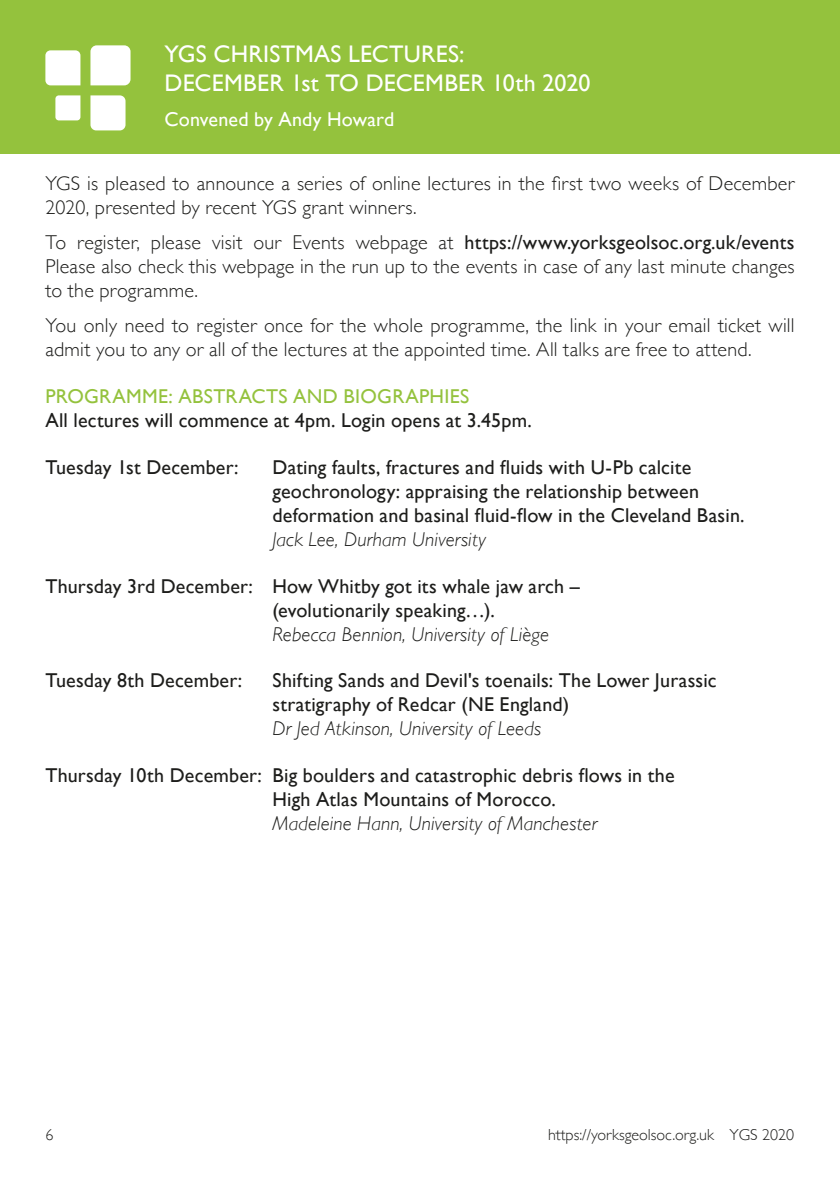
<style>
.page{position:relative;width:840px;height:1191px;background:#fff}
.page>*{position:absolute;margin:0;border:0;box-sizing:border-box;transform-origin:0 0}
.t1{font:24px/28.8px "Gill Sans";letter-spacing:.01em;color:#fff}
.t2{font:20px/24px "Gill Sans";letter-spacing:.01em;color:#1d1d1b}
.t3{font:300 20px/24px "Gill Sans";letter-spacing:.01em;color:#1d1d1b}
.t4{font:italic 300 20px "Gill Sans";letter-spacing:.01em;color:#1d1d1b}
.t5{font:20px "Gill Sans";letter-spacing:.015em;color:#94c23d}
.t6{font:20px "Gill Sans";letter-spacing:.005em;color:#fff}
.t7{font:300 16px "Gill Sans";color:#1d1d1b}
.s1{font-weight:400}
</style>
<div class="page">
<div style="left:0;top:0;width:839px;height:153px;background:#94c23d"></div>
<svg style="left:45px;top:50px;width:35px;height:35px"></svg>
<svg style="left:55px;top:95px;width:25px;height:25px"></svg>
<div style="left:90px;top:45px;width:40px;height:40px;background:#fff"></div>
<svg style="left:90px;top:95px;width:35px;height:35px"></svg>
<p class="t1" style="left:164px;top:39px;width:427px">YGS CHRISTMAS LECTURES:<br>DECEMBER 1st TO DECEMBER 10th 2020</p>
<p class="t6" style="left:164px;top:108px;width:231px">Convened by Andy Howard</p>
<p class="t3" style="left:45px;top:170px;width:750px">YGS is pleased to announce a series of online lectures in the first two weeks of December<br>2020, presented by recent YGS grant winners.</p>
<p class="t3" style="left:45px;top:229px;width:750px;text-align:justify">To register, please visit our Events webpage at <span class="s1">https://www.yorksgeolsoc.org.uk/events </span>Please also check this webpage in the run up to the events in case of any last minute changes to the programme.</p>
<p class="t3" style="left:45px;top:313px;width:750px">You only need to register once for the whole programme, the link in your email ticket will admit you to any or all of the lectures at the appointed time. All talks are free to attend.</p>
<p class="t5" style="left:45px;top:384px;width:425px">PROGRAMME: ABSTRACTS AND BIOGRAPHIES</p>
<p class="t2" style="left:45px;top:408px;width:487px">All lectures will commence at 4pm. Login opens at 3.45pm.</p>
<p class="t2" style="left:45px;top:455px;width:194px">Tuesday 1st December:</p>
<p class="t2" style="left:272px;top:455px;width:473px">Dating faults, fractures and fluids with U-Pb calcite geochronology: appraising the relationship between deformation and basinal fluid-flow in the Cleveland Basin.</p>
<p class="t4" style="left:272px;top:528px;width:215px">Jack Lee, Durham University</p>
<p class="t2" style="left:272px;top:573px;width:309px;text-indent:-227px">Thursday 3rd December: How Whitby got its whale jaw arch – (evolutionarily speaking…).</p>
<p class="t4" style="left:272px;top:622px;width:278px">Rebecca Bennion, University of Liège</p>
<p class="t2" style="left:45px;top:668px;width:198px">Tuesday 8th December:</p>
<p class="t2" style="left:272px;top:668px;width:445px">Shifting Sands and Devil's toenails: The Lower Jurassic stratigraphy of Redcar (NE England)</p>
<p class="t4" style="left:272px;top:717px;width:270px">Dr Jed Atkinson, University of Leeds</p>
<p class="t2" style="left:272px;top:763px;width:403px;text-indent:-227px">Thursday 10th December: Big boulders and catastrophic debris flows in the<br>High Atlas Mountains of Morocco.</p>
<p class="t4" style="left:272px;top:812px;width:326px">Madeleine Hann, University of Manchester</p>
<p class="t7" style="left:45px;top:1121px;width:9px">6</p>
<p class="t7" style="left:547px;top:1121px;width:247px">https://yorksgeolsoc.org.uk YGS 2020</p>
</div>
